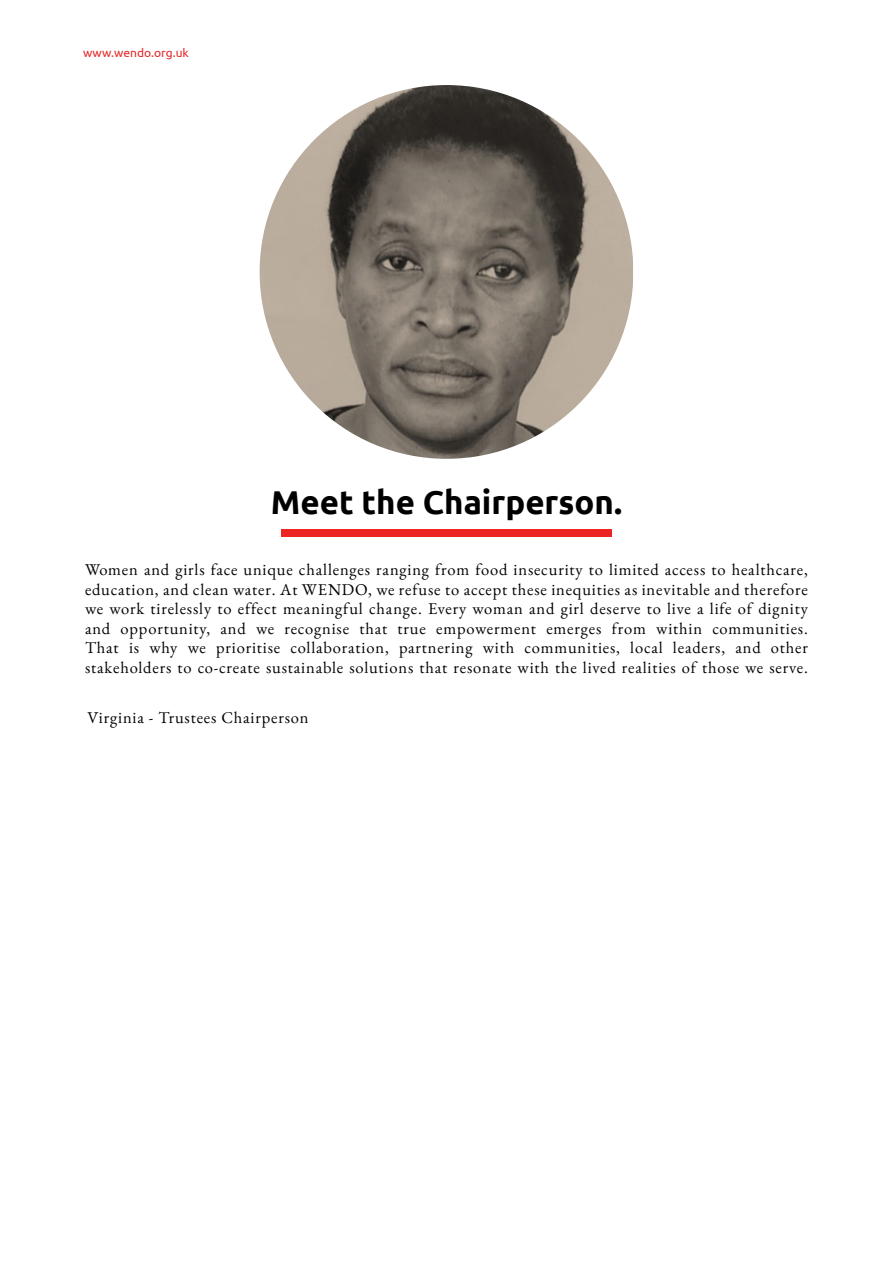
<style>
.page{position:relative;width:893px;height:1263px;background:#fff}
.page>*{position:absolute;margin:0;border:0;box-sizing:border-box;transform-origin:0 0}
.Headings_1{font:700 33px "Ubuntu";color:#000}
.Captions{font:16.5px/19.5px "EB Garamond";letter-spacing:.05em;color:#000;text-align:justify}
.t1{font:12px "Ubuntu";color:#e52929}
</style>
<div class="page">
<img style="left:260px;top:85px;width:373px;height:374px;border-radius:187px">
<div style="left:281px;top:529px;width:331px;height:8px;background:#ed2424"></div>
<p class="t1" style="left:83px;top:46px;width:107px">www.wendo.org.uk</p>
<p class="Headings_1" style="left:271px;top:482px;width:353px">Meet the Chairperson.</p>
<p class="Captions" style="left:85px;top:560px;width:724px">Women and girls face unique challenges ranging from food insecurity to limited access to healthcare, education, and clean water. At WENDO, we refuse to accept these inequities as inevitable and therefore we work tirelessly to effect meaningful change. Every woman and girl deserve to live a life of dignity and opportunity, and we recognise that true empowerment emerges from within communities.<br>That is why we prioritise collaboration, partnering with communities, local leaders, and other stakeholders to co-create sustainable solutions that resonate with the lived realities of those we serve.</p>
<p class="Captions" style="left:87px;top:708px;width:223px">Virginia - Trustees Chairperson</p>
</div>
